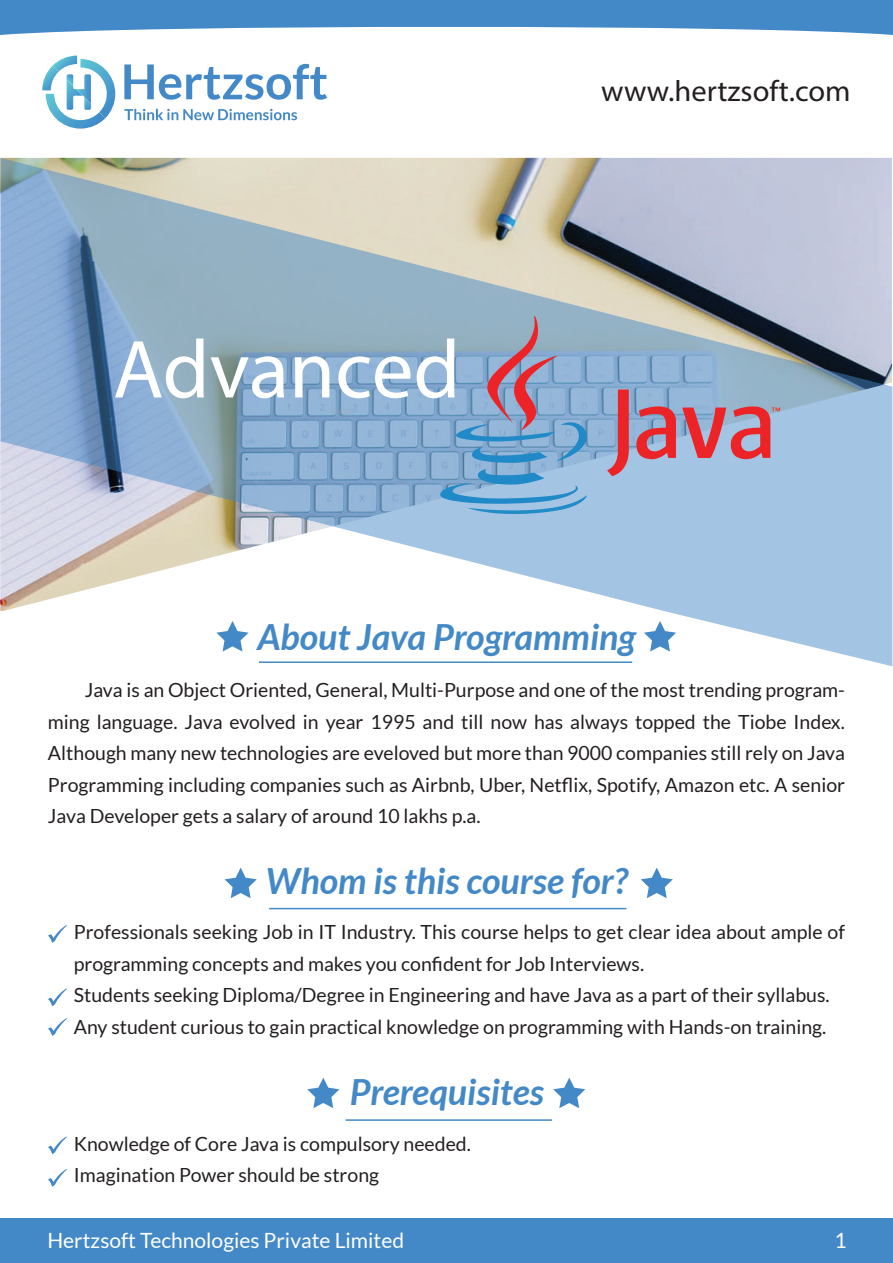
<style>
.page{position:relative;width:893px;height:1263px;background:#fff}
.page>*{position:absolute;margin:0;border:0;box-sizing:border-box;transform-origin:0 0}
.t1{font:82.95px "Myriad Pro";color:#fff}
.t2{font:italic 700 36px "Lato";color:#4388c7}
.t3{font:29.55px "Myriad Pro";color:#231f20}
.t4{font:21px "Lato";color:#fff}
.t5{font:19.5px/31.5px "Lato";color:#231f20}
</style>
<div class="page">
<svg style="left:1px;top:158px;width:891px;height:508px"></svg>
<svg style="left:320px;top:407px;width:42px;height:8px"></svg>
<svg style="left:124px;top:64px;width:203px;height:36px"></svg>
<svg style="left:124px;top:109px;width:173px;height:11px"></svg>
<svg style="left:42px;top:56px;width:73px;height:73px"></svg>
<div style="left:0;top:1219px;width:893px;height:44px;background:#4388c7"></div>
<hr style="left:259px;top:661px;width:373px;height:2px;background:#4388c7">
<svg style="left:216px;top:621px;width:33px;height:30px"></svg>
<svg style="left:644px;top:621px;width:32px;height:30px"></svg>
<svg style="left:48px;top:925px;width:19px;height:18px"></svg>
<svg style="left:48px;top:988px;width:19px;height:18px"></svg>
<svg style="left:48px;top:1018px;width:19px;height:18px"></svg>
<hr style="left:269px;top:908px;width:357px;height:1px;background:#4388c7">
<svg style="left:641px;top:868px;width:32px;height:30px"></svg>
<svg style="left:225px;top:868px;width:32px;height:30px"></svg>
<svg style="left:48px;top:1136px;width:19px;height:18px"></svg>
<svg style="left:48px;top:1169px;width:19px;height:18px"></svg>
<hr style="left:346px;top:1119px;width:206px;height:2px;background:#4388c7">
<svg style="left:553px;top:1077px;width:32px;height:31px"></svg>
<svg style="left:307px;top:1077px;width:32px;height:31px"></svg>
<svg style="left:0;top:0;width:893px;height:35px"></svg>
<svg style="left:636px;top:406px;width:40px;height:53px;background:#c36374"></svg>
<svg style="left:607px;top:389px;width:22px;height:87px;background:#be6e81"></svg>
<svg style="left:682px;top:406px;width:98px;height:53px;background:#be7b8e"></svg>
<svg style="left:456px;top:316px;width:132px;height:147px;background:#8ba0bf"></svg>
<svg style="left:440px;top:469px;width:147px;height:45px;background:#7bb1d8"></svg>
<h1 class="t1" style="left:113px;top:318px;width:349px">Advanced</h1>
<h3 class="t3" style="left:601px;top:73px;width:251px">www.hertzsoft.com</h3>
<h2 class="t2" style="left:257px;top:616px;width:380px">About Java Programming</h2>
<p class="t5" style="left:48px;top:674px;width:799px;text-align:justify;text-indent:37px">Java is an Object Oriented, General, Multi-Purpose and one of the most trending program&shy;ming language. Java evolved in year 1995 and till now has always topped the Tiobe Index.<br>Although many new technologies are eveloved but more than 9000 companies still rely on Java Programming including companies such as Airbnb, Uber, Netflix, Spotify, Amazon etc. A senior Java Developer gets a salary of around 10 lakhs p.a.</p>
<h2 class="t2" style="left:266px;top:860px;width:364px">Whom is this course for?</h2>
<p class="t5" style="left:74px;top:916px;width:773px">Professionals seeking Job in IT Industry. This course helps to get clear idea about ample of programming concepts and makes you confident for Job Interviews.<br>Students seeking Diploma/Degree in Engineering and have Java as a part of their syllabus.<br>Any student curious to gain practical knowledge on programming with Hands-on training.</p>
<h2 class="t2" style="left:350px;top:1071px;width:196px">Prerequisites</h2>
<p class="t5" style="left:74px;top:1128px;width:399px">Knowledge of Core Java is compulsory needed.<br>Imagination Power should be strong</p>
<p class="t4" style="left:47px;top:1229px;width:358px">Hertzsoft Technologies Private Limited</p>
<p class="t4" style="left:834px;top:1229px;width:14px">1</p>
</div>
